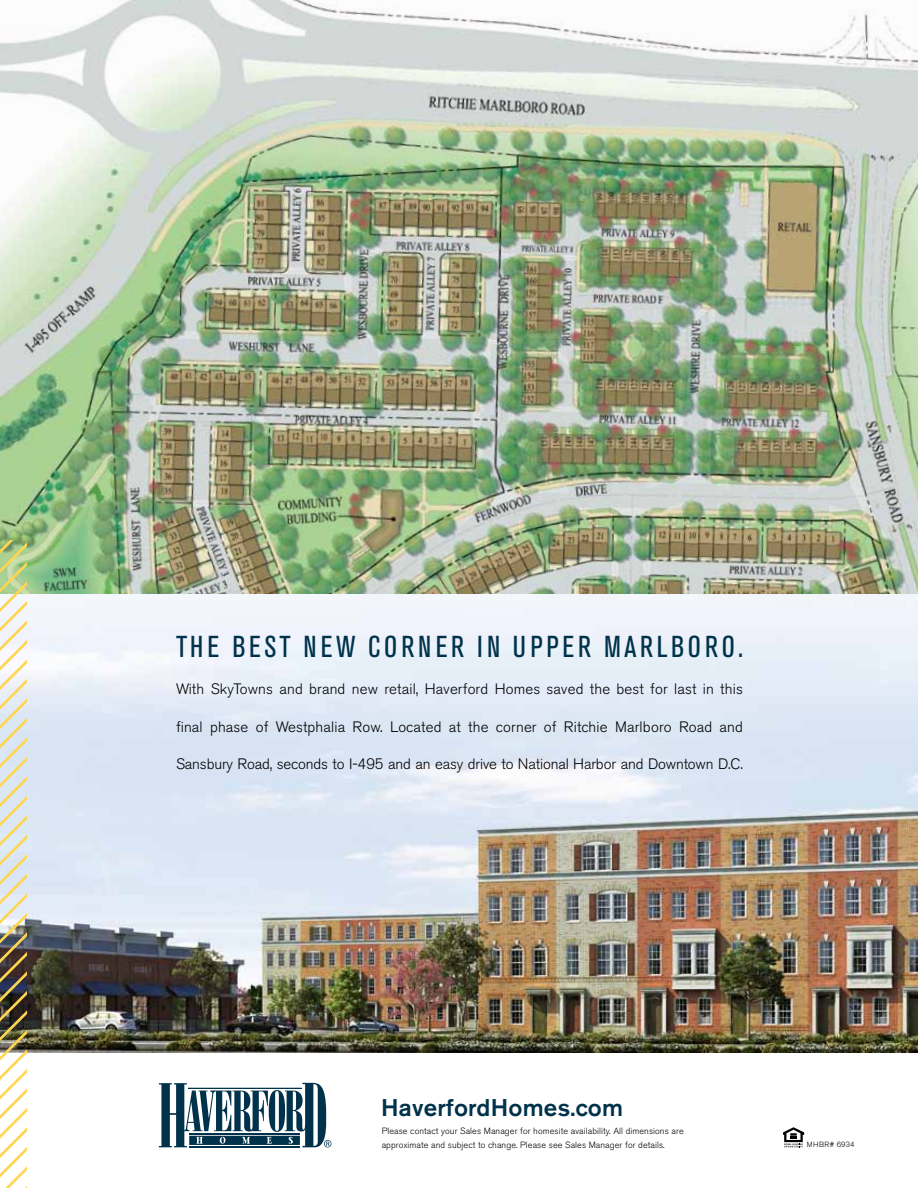
<style>
.page{position:relative;width:918px;height:1188px;background:#fff}
.page>*{position:absolute;margin:0;border:0;box-sizing:border-box;transform-origin:0 0}
.t1{font:condensed 30px "Akzidenz Grotesk BE";letter-spacing:.12em;color:#00324b}
.t2{font:500 24px "Akzidenz Grotesk BE";letter-spacing:.01em;color:#00324b}
.t3{font:300 15px "Akzidenz Grotesk BE";letter-spacing:.01em;color:#000}
.t4{font:300 15px "Akzidenz Grotesk BE";letter-spacing:-.01em;color:#000}
.t5{font:300 9px/13.5px "Akzidenz Grotesk BE";letter-spacing:.01em;color:#000}
.t6{font:300 7.5px "Akzidenz Grotesk BE";letter-spacing:.04em;color:#000}
</style>
<div class="page">
<img style="left:0;top:0;width:918px;height:1053px">
<svg style="left:159px;top:1083px;width:172px;height:64px"></svg>
<svg style="left:783px;top:1127px;width:21px;height:20px"></svg>
<svg style="left:0;top:540px;width:27px;height:648px"></svg>
<h1 class="t1" style="left:176px;top:630px;width:569px">THE BEST NEW CORN ER IN UPPER MARLBORO.</h1>
<p class="t3" style="left:176px;top:681px;width:568px">With SkyTowns and brand new retail, Haverford Homes saved the best for last in this</p>
<p class="t3" style="left:176px;top:718px;width:569px">final phase of Westphalia Row. Located at the corner of Ritchie Marlboro Road and</p>
<p class="t4" style="left:176px;top:756px;width:568px">Sansbury Road, seconds to I-495 and an easy drive to National Harbor and Downtown D.C.</p>
<h2 class="t2" style="left:381px;top:1093px;width:244px">HaverfordHomes.com</h2>
<p class="t5" style="left:382px;top:1124px;width:303px">Please contact your Sales Manager for homesite availability. All dimensions are approximate and subject to change. Please see Sales Manager for details.</p>
<p class="t6" style="left:807px;top:1141px;width:49px">MHBR# 6934</p>
</div>
